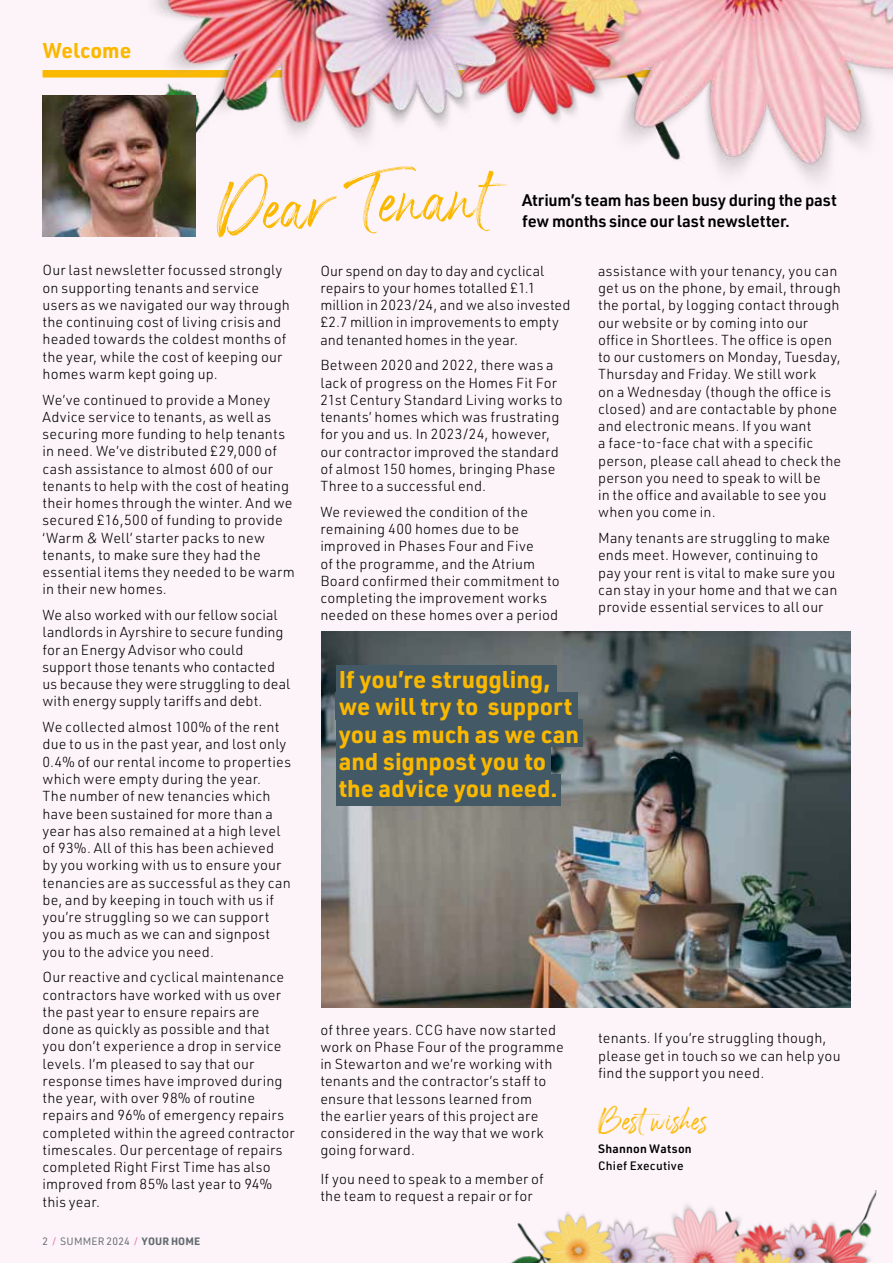
<style>
.page{position:relative;width:893px;height:1263px;background:#fdf4f9}
.page>*{position:absolute;margin:0;border:0;box-sizing:border-box;transform-origin:0 0}
.t1{font:31.5px "Panterick";color:#fbb800}
.t2{font:700 23.85px/27.3px "URWDIN";letter-spacing:-.005em;color:#fbb800}
.t3{font:700 21px "URWDIN";letter-spacing:-.005em;color:#fbb800}
.t4{font:600 16.5px/21px "URWDIN";letter-spacing:-.01em;color:#000}
.t5{font:300 14.25px/17.2px "URWDIN";letter-spacing:.01em;color:#000}
.t6{font:500 12px "URWDIN";letter-spacing:.025em;color:#000}
.t7{font:600 12px "URWDIN";letter-spacing:.02em;color:#000}
.t8{font:10.5px "URWDIN";letter-spacing:.02em;color:#626a6e}
.s1{color:#ed74aa}
.s2{font-weight:700}
</style>
<div class="page">
<img style="left:322px;top:631px;width:528px;height:376px">
<div style="left:336px;top:666px;width:220px;height:27px;background:#435a66"></div>
<div style="left:336px;top:693px;width:242px;height:27px;background:#435a66"></div>
<div style="left:336px;top:720px;width:247px;height:27px;background:#435a66"></div>
<div style="left:336px;top:747px;width:215px;height:27px;background:#435a66"></div>
<div style="left:336px;top:774px;width:224px;height:32px;background:#435a66"></div>
<svg style="left:363px;top:221px;width:127px;height:12px"></svg>
<svg style="left:216px;top:221px;width:98px;height:17px"></svg>
<div style="left:43px;top:70px;width:807px;height:8px;background:#fbb800"></div>
<img style="left:127px;top:0;width:766px;height:221px">
<img style="left:511px;top:1190px;width:366px;height:73px">
<img style="left:43px;top:96px;width:152px;height:141px">
<h3 class="t3" style="left:43px;top:36px;width:90px">Welcome</h3>
<p class="t5" style="left:43px;top:261px;width:249px">Our last newsletter focussed strongly on supporting tenants and service users as we navigated our way through the continuing cost of living crisis and headed towards the coldest months of the year, while the cost of keeping our homes warm kept going up.</p>
<p class="t5" style="left:43px;top:390px;width:254px">We’ve continued to provide a Money Advice service to tenants, as well as securing more funding to help tenants in need. We’ve distributed £29,000 of cash assistance to almost 600 of our tenants to help with the cost of heating their homes through the winter. And we secured £16,500 of funding to provide ‘Warm &amp; Well’ starter packs to new tenants, to make sure they had the essential items they needed to be warm in their new homes.</p>
<p class="t5" style="left:43px;top:606px;width:249px">We also worked with our fellow social landlords in Ayrshire to secure funding for an Energy Advisor who could support those tenants who contacted us because they were struggling to deal with energy supply tariffs and debt.</p>
<p class="t5" style="left:43px;top:718px;width:250px">We collected almost 100% of the rent due to us in the past year, and lost only 0.4% of our rental income to properties which were empty during the year.<br>The number of new tenancies which have been sustained for more than a year has also remained at a high level of 93%. All of this has been achieved by you working with us to ensure your tenancies are as successful as they can be, and by keeping in touch with us if you’re struggling so we can support you as much as we can and signpost you to the advice you need.</p>
<p class="t5" style="left:43px;top:968px;width:254px">Our reactive and cyclical maintenance contractors have worked with us over the past year to ensure repairs are done as quickly as possible and that you don’t experience a drop in service levels. I’m pleased to say that our response times have improved during the year, with over 98% of routine repairs and 96% of emergency repairs completed within the agreed contractor timescales. Our percentage of repairs completed Right First Time has also improved from 85% last year to 94% this year.</p>
<p class="t8" style="left:43px;top:1234px;width:159px">2 <span class="s1">/</span> SUMMER 2024 <span class="s1">/</span> <span class="s2">YOUR HOME</span></p>
<p class="t4" style="left:522px;top:189px;width:316px">Atrium’s team has been busy during the past few months since our last newsletter.</p>
<p class="t5" style="left:320px;top:261px;width:252px">Our spend on day to day and cyclical repairs to your homes totalled £1.1 million in 2023/24, and we also invested £2.7 million in improvements to empty and tenanted homes in the year.</p>
<p class="t5" style="left:320px;top:356px;width:244px">Between 2020 and 2022, there was a lack of progress on the Homes Fit For 21st Century Standard Living works to tenants’ homes which was frustrating for you and us. In 2023/24, however, our contractor improved the standard of almost 150 homes, bringing Phase Three to a successful end.</p>
<p class="t5" style="left:320px;top:503px;width:241px">We reviewed the condition of the remaining 400 homes due to be improved in Phases Four and Five<br>of the programme, and the Atrium<br>Board confirmed their commitment to completing the improvement works needed on these homes over a period</p>
<h2 class="t2" style="left:339px;top:665px;width:242px">If you’re struggling, we will try to support you as much as we can and signpost you to the advice you need.</h2>
<p class="t5" style="left:598px;top:262px;width:245px">assistance with your tenancy, you can get us on the phone, by email, through the portal, by logging contact through our website or by coming into our office in Shortlees. The office is open to our customers on Monday, Tuesday, Thursday and Friday. We still work<br>on a Wednesday (though the office is closed) and are contactable by phone and electronic means. If you want<br>a face-to-face chat with a specific person, please call ahead to check the person you need to speak to will be<br>in the office and available to see you when you come in.</p>
<p class="t5" style="left:598px;top:529px;width:241px">Many tenants are struggling to make ends meet. However, continuing to pay your rent is vital to make sure you can stay in your home and that we can provide essential services to all our</p>
<p class="t5" style="left:320px;top:1020px;width:245px">of three years. CCG have now started work on Phase Four of the programme in Stewarton and we’re working with tenants and the contractor’s staff to ensure that lessons learned from<br>the earlier years of this project are considered in the way that we work going forward.</p>
<p class="t5" style="left:320px;top:1170px;width:225px">If you need to speak to a member of the team to request a repair or for</p>
<p class="t5" style="left:598px;top:1029px;width:244px">tenants. If you’re struggling though, please get in touch so we can help you find the support you need.</p>
<h1 class="t1" style="left:598px;top:1102px;width:112px">Bestwishes</h1>
<p class="t7" style="left:598px;top:1141px;width:95px">Shannon Watson</p>
<p class="t6" style="left:598px;top:1157px;width:87px">Chief Executive</p>
</div>
